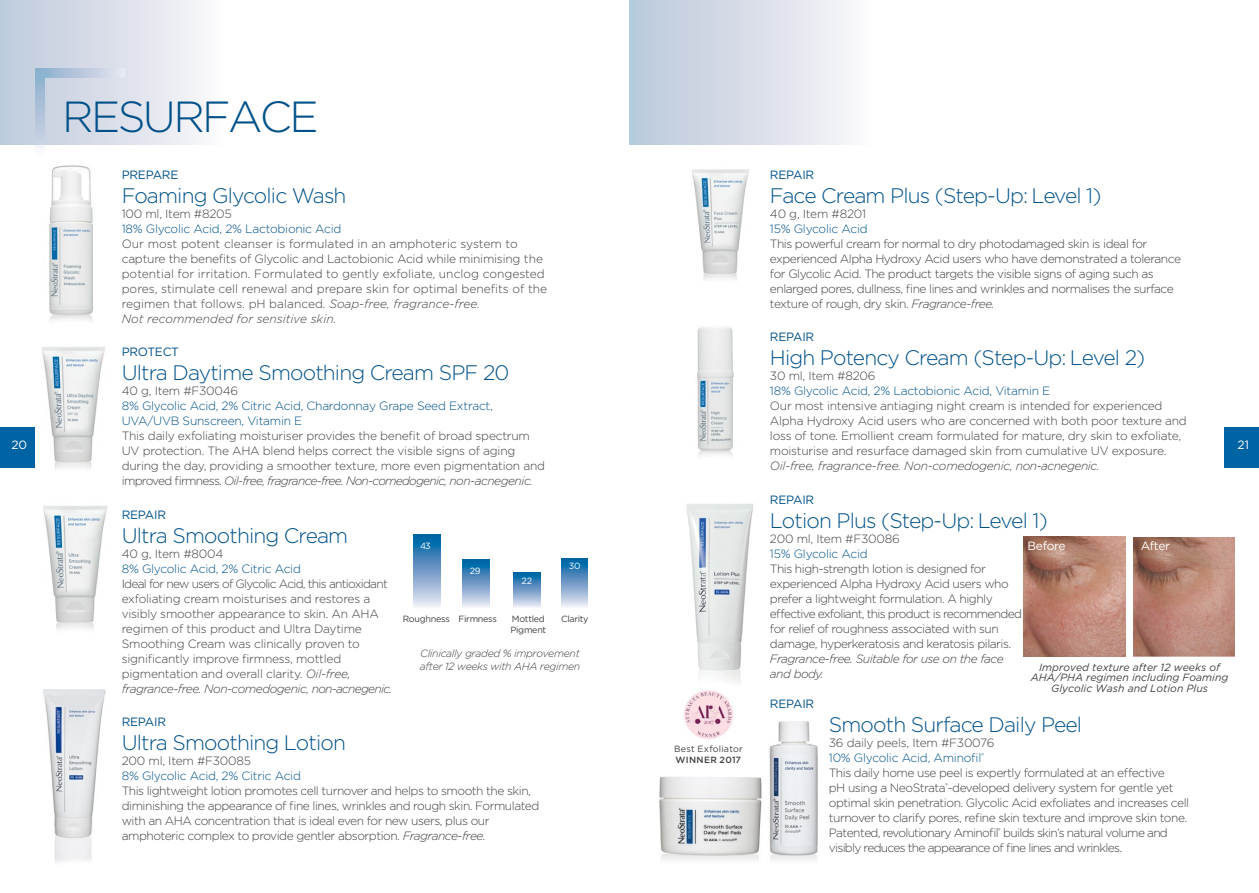
<style>
.page{position:relative;width:1259px;height:893px;background:#fff}
.page>*{position:absolute;margin:0;border:0;box-sizing:border-box;transform-origin:0 0}
.t1{font:300 43.5px "Gotham";letter-spacing:-.06em;color:#005189}
.t2{font:300 21px "Gotham";letter-spacing:-.04em;color:#005189}
.t3{font:300 12px/15px "Gotham";letter-spacing:-.04em;color:#414042}
.t4{font:300 12px/15px "Gotham";letter-spacing:-.02em;color:#414042}
.t5{font:300 12px/15px "Gotham";color:#414042}
.t6{font:300 12px/15px "Gotham";letter-spacing:-.02em;color:#005189}
.t7{font:italic 300 12px "Gotham";letter-spacing:-.02em;color:#414042}
.t8{font:12px "Gotham";letter-spacing:-.02em;color:#005189}
.t9{font:italic 300 12px/15px "Gotham";letter-spacing:-.04em;color:#414042}
.t10{font:12px "Gotham";letter-spacing:-.03em;color:#fff}
.t11{font:italic 10.5px/10.5px "Gotham";color:#414042;text-align:center}
.t12{font:italic 300 10.5px/13.5px "Gotham";letter-spacing:-.03em;color:#414042}
.t13{font:9px/10.5px "Gotham";letter-spacing:-.03em;color:#414042}
.t14{font:9px "Gotham";letter-spacing:.025em;color:#414042}
.t15{font:500 9px "Gotham";letter-spacing:.03em;color:#414042}
.t16{font:9px "Gotham";color:#fff}
.s1{font-style:italic}
.s2{color:#005189}
</style>
<div class="page">
<div style="left:1224px;top:427px;width:35px;height:41px;background:#0064a4"></div>
<div style="left:0;top:427px;width:35px;height:41px;background:#0064a4"></div>
<img style="left:659px;top:721px;width:159px;height:139px">
<div style="left:0;top:0;width:236px;height:144px;background:linear-gradient(to right,#bcc8da,#fefcfd)"></div>
<div style="left:629px;top:0;width:255px;height:144px;background:linear-gradient(to right,#b8c7d9,#fffcfd)"></div>
<img style="left:686px;top:503px;width:68px;height:179px">
<img style="left:697px;top:327px;width:37px;height:129px">
<svg style="left:45px;top:68px;width:79px;height:10px"></svg>
<svg style="left:35px;top:68px;width:10px;height:80px"></svg>
<img style="left:49px;top:165px;width:44px;height:156px">
<svg style="left:414px;top:535px;width:26px;height:72px;background:#71a0c9"></svg>
<svg style="left:463px;top:559px;width:26px;height:48px"></svg>
<svg style="left:514px;top:572px;width:26px;height:36px"></svg>
<svg style="left:561px;top:559px;width:26px;height:48px"></svg>
<img style="left:1023px;top:536px;width:102px;height:121px">
<img style="left:1133px;top:537px;width:101px;height:120px">
<img style="left:42px;top:347px;width:63px;height:122px">
<img style="left:43px;top:505px;width:65px;height:125px">
<img style="left:692px;top:169px;width:57px;height:111px">
<img style="left:43px;top:689px;width:63px;height:174px">
<img style="left:682px;top:690px;width:52px;height:50px">
<h1 class="t1" style="left:62px;top:89px;width:258px">RESURFACE</h1>
<p class="t8" style="left:122px;top:167px;width:58px">PREPARE</p>
<h2 class="t2" style="left:122px;top:182px;width:226px">Foaming Glycolic Wash</h2>
<p class="t4" style="left:122px;top:205px;width:112px">100 ml, Item #8205</p>
<p class="t6" style="left:122px;top:220px;width:221px">18% Glycolic Acid, 2% Lactobionic Acid</p>
<p class="t5" style="left:122px;top:235px;width:427px">Our most potent cleanser is formulated in an amphoteric system to capture the benefits of Glycolic and Lactobionic Acid while minimising the potential for irritation. Formulated to gently exfoliate, unclog congested pores, stimulate cell renewal and prepare skin for optimal benefits of the regimen that follows. pH balanced. <span class="s1">Soap-free, fragrance-free.<br>Not recommended for sensitive skin.</span></p>
<p class="t8" style="left:122px;top:344px;width:59px">PROTECT</p>
<h2 class="t2" style="left:122px;top:359px;width:389px">Ultra Daytime Smoothing Cream SPF 20</h2>
<p class="t4" style="left:122px;top:383px;width:118px">40 g, Item #F30046</p>
<p class="t6" style="left:122px;top:398px;width:373px">8% Glycolic Acid, 2% Citric Acid, Chardonnay Grape Seed Extract,<br>UVA/UVB Sunscreen, Vitamin E</p>
<p class="t4" style="left:122px;top:428px;width:425px">This daily exfoliating moisturiser provides the benefit of broad spectrum UV protection. The AHA blend helps correct the visible signs of aging during the day, providing a smoother texture, more even pigmentation and improved firmness. <span class="s1">Oil-free, fragrance-free. Non-comedogenic, non-acnegenic.</span></p>
<p class="t8" style="left:122px;top:507px;width:46px">REPAIR</p>
<h2 class="t2" style="left:122px;top:522px;width:228px">Ultra Smoothing Cream</h2>
<p class="t4" style="left:122px;top:546px;width:103px">40 g, Item #8004</p>
<p class="t6" style="left:122px;top:561px;width:181px">8% Glycolic Acid, 2% Citric Acid</p>
<p class="t4" style="left:122px;top:576px;width:272px">Ideal for new users of Glycolic Acid, this antioxidant exfoliating cream moisturises and restores a visibly smoother appearance to skin. An AHA regimen of this product and Ultra Daytime Smoothing Cream was clinically proven to significantly improve firmness, mottled pigmentation and overall clarity. <span class="s1">Oil-free, fragrance-free. Non-comedogenic, non-acnegenic.</span></p>
<p class="t8" style="left:122px;top:714px;width:46px">REPAIR</p>
<h2 class="t2" style="left:122px;top:730px;width:226px">Ultra Smoothing Lotion</h2>
<p class="t4" style="left:122px;top:753px;width:131px">200 ml, Item #F30085</p>
<p class="t6" style="left:122px;top:768px;width:181px">8% Glycolic Acid, 2% Citric Acid</p>
<p class="t3" style="left:122px;top:783px;width:419px">This lightweight lotion promotes cell turnover and helps to smooth the skin, diminishing the appearance of fine lines, wrinkles and rough skin. Formulated with an AHA concentration that is ideal even for new users, plus our amphoteric complex to provide gentler absorption. <span class="s1">Fragrance-free.</span></p>
<p class="t8" style="left:770px;top:167px;width:46px">REPAIR</p>
<h2 class="t2" style="left:770px;top:182px;width:333px">Face Cream Plus (Step-Up: Level 1)</h2>
<p class="t4" style="left:770px;top:205px;width:98px">40 g, Item #8201</p>
<p class="t6" style="left:770px;top:220px;width:99px">15% Glycolic Acid</p>
<p class="t3" style="left:770px;top:235px;width:412px">This powerful cream for normal to dry photodamaged skin is ideal for experienced Alpha Hydroxy Acid users who have demonstrated a tolerance for Glycolic Acid. The product targets the visible signs of aging such as enlarged pores, dullness, fine lines and wrinkles and normalises the surface texture of rough, dry skin. <span class="s1">Fragrance-free.</span></p>
<p class="t8" style="left:770px;top:329px;width:46px">REPAIR</p>
<h2 class="t2" style="left:770px;top:344px;width:377px">High Potency Cream (Step-Up: Level 2)</h2>
<p class="t4" style="left:770px;top:368px;width:107px">30 ml, Item #8206</p>
<p class="t6" style="left:770px;top:383px;width:282px">18% Glycolic Acid, 2% Lactobionic Acid, Vitamin E</p>
<p class="t4" style="left:770px;top:398px;width:418px">Our most intensive antiaging night cream is intended for experienced Alpha Hydroxy Acid users who are concerned with both poor texture and loss of tone. Emollient cream formulated for mature, dry skin to exfoliate, moisturise and resurface damaged skin from cumulative UV exposure.</p>
<p class="t7" style="left:770px;top:458px;width:331px">Oil-free, fragrance-free. Non-comedogenic, non-acnegenic.</p>
<p class="t8" style="left:770px;top:492px;width:46px">REPAIR</p>
<h2 class="t2" style="left:770px;top:507px;width:279px">Lotion Plus (Step-Up: Level 1)</h2>
<p class="t4" style="left:770px;top:531px;width:131px">200 ml, Item #F30086</p>
<p class="t6" style="left:770px;top:546px;width:99px">15% Glycolic Acid</p>
<p class="t3" style="left:770px;top:561px;width:253px">This high-strength lotion is designed for experienced Alpha Hydroxy Acid users who prefer a lightweight formulation. A highly effective exfoliant, this product is recommended for relief of roughness associated with sun damage, hyperkeratosis and keratosis pilaris.</p>
<p class="t9" style="left:770px;top:651px;width:235px">Fragrance-free. Suitable for use on the face and body.</p>
<p class="t8" style="left:770px;top:696px;width:46px">REPAIR</p>
<h2 class="t2" style="left:829px;top:711px;width:255px">Smooth Surface Daily Peel</h2>
<p class="t3" style="left:829px;top:735px;width:362px">36 daily peels, Item #F30076<br><span class="s2">10% Glycolic Acid, Aminofil</span><sup>®<br></sup>This daily home use peel is expertly formulated at an effective<br>pH using a NeoStrata<sup>®</sup>-developed delivery system for gentle yet optimal skin penetration. Glycolic Acid exfoliates and increases cell turnover to clarify pores, refine skin texture and improve skin tone.<br>Patented, revolutionary Aminofil<sup>®</sup> builds skin’s natural volume and visibly reduces the appearance of fine lines and wrinkles.</p>
<p class="t10" style="left:11px;top:437px;width:17px">20</p>
<p class="t10" style="left:1237px;top:437px;width:13px">21</p>
<p class="t10" style="left:1027px;top:538px;width:40px">Before</p>
<p class="t10" style="left:1140px;top:538px;width:31px">After</p>
<p class="t16" style="left:420px;top:540px;width:12px">43</p>
<p class="t16" style="left:569px;top:560px;width:13px">30</p>
<p class="t16" style="left:470px;top:565px;width:13px">2 9</p>
<p class="t16" style="left:521px;top:575px;width:12px">22</p>
<p class="t13" style="left:403px;top:613px;width:96px">Roughness Firmness</p>
<p class="t13" style="left:510px;top:614px;width:37px">Mottled<br>Pigment</p>
<p class="t13" style="left:561px;top:613px;width:29px">Clarity</p>
<p class="t12" style="left:420px;top:646px;width:162px">Clinically graded % improvement after 12 weeks with AHA regimen</p>
<p class="t11" style="left:1031px;top:661px;width:199px">Improved texture after 12 weeks of<br>AHA/PHA regimen including Foaming<br>Glycolic Wash and Lotion Plus</p>
<p class="t14" style="left:674px;top:743px;width:70px">Best Exfoliator</p>
<p class="t15" style="left:675px;top:754px;width:67px">WINNER 2017</p>
</div>
